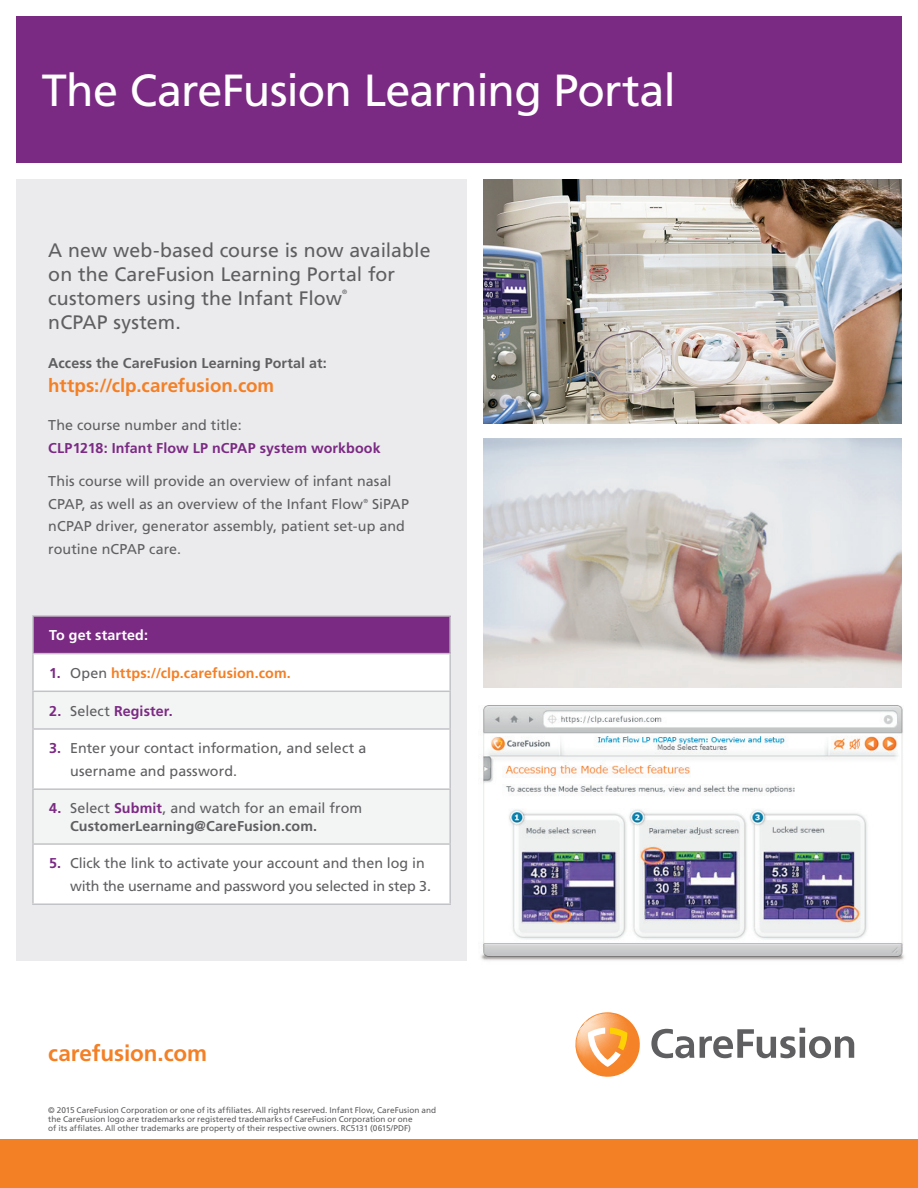
<style>
.page{position:relative;width:918px;height:1188px;background:#fff}
.page>*{position:absolute;margin:0;border:0;box-sizing:border-box;transform-origin:0 0}
.t1{font:45px "Frutiger LT Std";letter-spacing:-.02em;color:#fff}
.t2{font:700 22.5px "Frutiger LT Std";letter-spacing:-.005em;color:#f48026}
.t3{font:19.5px/24px "Frutiger LT Std";letter-spacing:.005em;color:#5f5f62}
.t4{font:700 18.75px "Frutiger LT Std";color:#f48026}
.t5{font:14.25px/22.5px "Frutiger LT Std";letter-spacing:.005em;color:#5f5f62}
.t6{font:700 14.25px/17.1px "Frutiger LT Std";letter-spacing:.005em;color:#5f5f62}
.t7{font:700 14.25px "Frutiger LT Std";letter-spacing:.005em;color:#7b2a83}
.t8{font:700 14.25px "Frutiger LT Std";letter-spacing:.01em;color:#f48026}
.t9{font:700 14.25px "Frutiger LT Std";letter-spacing:.01em;color:#fff}
.t10{font:8.25px/9px "Frutiger LT Std";color:#5f5f62}
.t11{font:6.3px "Frutiger LT Std";color:#5f5f62}
.t12{font:5.85px "Frutiger LT Std";color:#5f5f62}
.s1{color:#7b2a83}
.s2{font-weight:400;color:#5f5f62}
.s3{font-weight:700;color:#7b2a83}
.s4{font-weight:400}
</style>
<div class="page">
<div style="left:0;top:1139px;width:918px;height:49px;background:#f48026"></div>
<svg style="left:700px;top:1028px;width:154px;height:30px"></svg>
<svg style="left:651px;top:1029px;width:43px;height:29px"></svg>
<svg style="left:575px;top:1012px;width:65px;height:65px"></svg>
<div style="left:16px;top:16px;width:886px;height:147px;background:#7b2a83"></div>
<div style="left:16px;top:179px;width:451px;height:781px;background:#ebebed"></div>
<img style="left:483px;top:438px;width:419px;height:250px">
<img style="left:481px;top:705px;width:423px;height:256px">
<img style="left:483px;top:179px;width:419px;height:244px">
<div style="left:33px;top:616px;width:417px;height:38px;background:#7b2a83"></div>
<div style="left:34px;top:655px;width:415px;height:248px;background:#fff"></div>
<svg style="left:34px;top:692px;width:415px;height:151px;fill:#f3f4f4"></svg>
<hr style="left:32px;top:615px;width:419px;height:2px;background:#c2c3c6">
<hr style="left:32px;top:617px;width:2px;height:36px;background:#c2c3c6">
<hr style="left:449px;top:617px;width:2px;height:36px;background:#c2c3c6">
<hr style="left:32px;top:653px;width:419px;height:1px;background:#c2c3c6">
<hr style="left:32px;top:654px;width:2px;height:37px;background:#c2c3c6">
<hr style="left:449px;top:654px;width:2px;height:37px;background:#c2c3c6">
<hr style="left:32px;top:691px;width:419px;height:1px;background:#c2c3c6">
<hr style="left:32px;top:692px;width:2px;height:36px;background:#c2c3c6">
<hr style="left:449px;top:692px;width:2px;height:36px;background:#c2c3c6">
<hr style="left:32px;top:728px;width:419px;height:2px;background:#c2c3c6">
<hr style="left:32px;top:730px;width:2px;height:58px;background:#c2c3c6">
<hr style="left:449px;top:730px;width:2px;height:58px;background:#c2c3c6">
<hr style="left:32px;top:788px;width:419px;height:2px;background:#c2c3c6">
<hr style="left:32px;top:790px;width:2px;height:53px;background:#c2c3c6">
<hr style="left:449px;top:790px;width:2px;height:53px;background:#c2c3c6">
<hr style="left:32px;top:843px;width:419px;height:2px;background:#c2c3c6">
<hr style="left:32px;top:845px;width:2px;height:58px;background:#c2c3c6">
<hr style="left:449px;top:845px;width:2px;height:58px;background:#c2c3c6">
<hr style="left:32px;top:903px;width:419px;height:2px;background:#c2c3c6">
<h1 class="t1" style="left:42px;top:64px;width:636px">The CareFusion Learning Portal</h1>
<h3 class="t3" style="left:48px;top:238px;width:384px">A new web-based course is now available on the CareFusion Learning Portal for customers using the Infant Flow</h3>
<p class="t11" style="left:342px;top:289px;width:7px">®</p>
<h3 class="t3" style="left:48px;top:310px;width:134px">nCPAP system.</h3>
<p class="t6" style="left:48px;top:355px;width:280px">Access the CareFusion Learning Portal at:</p>
<h3 class="t4" style="left:48px;top:374px;width:227px">https://clp.carefusion.com</h3>
<p class="t5" style="left:48px;top:414px;width:195px">The course number and title:</p>
<p class="t7" style="left:48px;top:439px;width:334px">CLP1218: Infant Flow LP nCPAP system workbook</p>
<p class="t5" style="left:48px;top:470px;width:345px">This course will provide an overview of infant nasal<br>CPAP, as well as an overview of the Infant Flow</p>
<p class="t5" style="left:48px;top:492px;width:362px;text-indent:324px">SiPAP nCPAP driver, generator assembly, patient set-up and routine nCPAP care.</p>
<p class="t12" style="left:363px;top:497px;width:6px">®</p>
<p class="t9" style="left:49px;top:627px;width:100px">To get started:</p>
<p class="t8" style="left:49px;top:664px;width:243px"><span class="s1">1.</span> <span class="s2">Open</span> https://clp.carefusion.com.</p>
<p class="t7" style="left:49px;top:702px;width:125px">2. <span class="s2">Select</span> Register.</p>
<p class="t5" style="left:70px;top:737px;width:298px;text-indent:-21px"><span class="s3">3.</span> Enter your contact information, and select a username and password.</p>
<p class="t6" style="left:70px;top:800px;width:293px;text-indent:-21px"><span class="s1">4.</span> <span class="s4">Select</span> <span class="s1">Submit</span><span class="s4">, and watch for an email from<br></span>CustomerLearning@CareFusion.com.</p>
<p class="t5" style="left:70px;top:852px;width:362px;text-indent:-21px"><span class="s3">5.</span> Click the link to activate your account and then log in with the username and password you selected in step 3.</p>
<h2 class="t2" style="left:48px;top:1040px;width:160px">carefusion.com</h2>
<p class="t10" style="left:48px;top:1106px;width:389px">© 2015 CareFusion Corporation or one of its affiliates. All rights reserved. Infant Flow, CareFusion and the CareFusion logo are trademarks or registered trademarks of CareFusion Corporation or one<br>of its affilates. All other trademarks are property of their respective owners. RC5131 (0615/PDF)</p>
</div>
